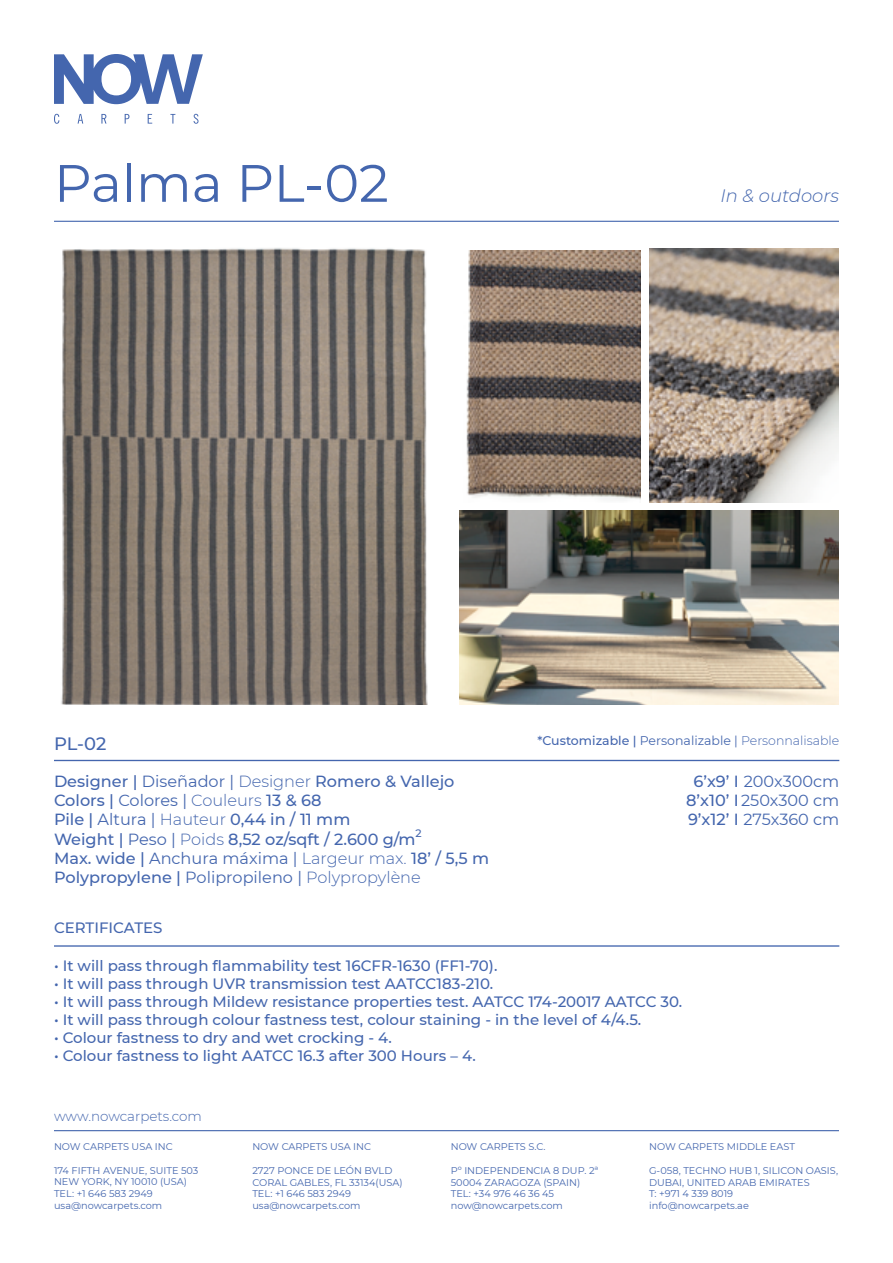
<style>
.page{position:relative;width:893px;height:1263px;background:#fff}
.page>*{position:absolute;margin:0;border:0;box-sizing:border-box;transform-origin:0 0}
.t1{font:52.5px "Montserrat";color:#4466ae}
.t2{font:italic 300 18px "Montserrat";color:#4466ae}
.t3{font:500 17.85px "Montserrat";color:#4466ae}
.t4{font:500 16.2px/19.4px "Montserrat";color:#4466ae}
.t5{font:16.2px/19.4px "Montserrat";color:#4466ae;text-align:center}
.t6{font:500 15px "Montserrat";color:#4466ae}
.t7{font:300 13.5px "Montserrat";color:#4466ae}
.t8{font:12.6px "Montserrat";color:#4466ae}
.t9{font:9.75px/11.7px "Montserrat";color:#4466ae}
.s1{font-weight:400}
.s2{font-weight:300}
.s3{font-weight:500}
</style>
<div class="page">
<svg style="left:54px;top:114px;width:5px;height:10px"></svg>
<svg style="left:78px;top:114px;width:5px;height:10px"></svg>
<svg style="left:101px;top:114px;width:5px;height:10px"></svg>
<svg style="left:125px;top:114px;width:4px;height:10px"></svg>
<svg style="left:148px;top:114px;width:4px;height:10px"></svg>
<svg style="left:170px;top:114px;width:5px;height:10px"></svg>
<svg style="left:194px;top:114px;width:4px;height:10px"></svg>
<svg style="left:54px;top:54px;width:149px;height:50px"></svg>
<hr style="left:54px;top:1130px;width:785px;height:1px;background:#4466ae">
<hr style="left:54px;top:221px;width:785px;height:1px;background:#4466ae">
<img style="left:61px;top:248px;width:367px;height:457px">
<img style="left:466px;top:251px;width:175px;height:249px">
<img style="left:649px;top:248px;width:190px;height:254px">
<hr style="left:54px;top:760px;width:785px;height:1px;background:#4466ae">
<img style="left:459px;top:511px;width:380px;height:194px">
<hr style="left:54px;top:945px;width:785px;height:2px;background:#4466ae">
<h1 class="t1" style="left:54px;top:147px;width:336px">Palma PL-02</h1>
<h2 class="t2" style="left:720px;top:183px;width:120px">In &amp; outdoors</h2>
<h3 class="t3" style="left:54px;top:731px;width:54px">PL-02</h3>
<p class="t4" style="left:54px;top:770px;width:437px">Designer | <span class="s1">Diseñador |</span> <span class="s2">Designer</span> Romero &amp; Vallejo Colors | <span class="s1">Colores |</span> <span class="s2">Couleurs</span> 13 &amp; 68<br>Pile | <span class="s1">Altura |</span> <span class="s2">Hauteur</span> 0,44 in / 11 mm<br>Weight | <span class="s1">Peso |</span> <span class="s2">Poids</span> 8,52 oz/sqft / 2.600 g/m<sup>2<br></sup>Max. wide | <span class="s1">Anchura máxima |</span> <span class="s2">Largeur max.</span> 18’ / 5,5 m Polypropylene | <span class="s1">Polipropileno |</span> <span class="s2">Polypropylène</span></p>
<h3 class="t6" style="left:54px;top:917px;width:110px">CERTIFICATES</h3>
<p class="t8" style="left:537px;top:732px;width:303px"><span class="s3">*Customizable |</span> Personalizable | <span class="s2">Personnalisable</span></p>
<h3 class="t5" style="left:686px;top:770px;width:155px"><span class="s3">6’x9’ I</span> 200x300cm<br><span class="s3">8’x10’ I</span>250x300 cm<br><span class="s3">9’x12’ I</span> 275x360 cm</h3>
<h3 class="t6" style="left:54px;top:955px;width:445px">• It will pass through flammability test 16CFR-1630 (FF1-70).</h3>
<h3 class="t6" style="left:54px;top:973px;width:441px">• It will pass through UVR transmission test AATCC183-210.</h3>
<h3 class="t6" style="left:54px;top:991px;width:630px">• It will pass through Mildew resistance properties test. AATCC 174-20017 AATCC 30.</h3>
<h3 class="t6" style="left:54px;top:1009px;width:589px">• It will pass through colour fastness test, colour staining - in the level of 4/4.5.</h3>
<h3 class="t6" style="left:54px;top:1027px;width:339px">• Colour fastness to dry and wet crocking - 4.</h3>
<h3 class="t6" style="left:54px;top:1045px;width:423px">• Colour fastness to light AATCC 16.3 after 300 Hours – 4.</h3>
<h3 class="t7" style="left:54px;top:1106px;width:149px">www.nowcarpets.com</h3>
<p class="t9" style="left:54px;top:1140px;width:120px">NOW CARPETS USA INC</p>
<p class="t9" style="left:54px;top:1164px;width:146px">174 FIFTH AVENUE, SUITE 503<br>NEW YORK, NY 10010 (USA)<br>TEL: +1 646 583 2949 usa@nowcarpets.com</p>
<p class="t9" style="left:252px;top:1141px;width:120px">NOW CARPETS USA INC</p>
<p class="t9" style="left:252px;top:1164px;width:152px">2727 PONCE DE LEÓN BVLD<br>CORAL GABLES, FL 33134(USA)<br>TEL: +1 646 583 2949 usa@nowcarpets.com</p>
<p class="t9" style="left:451px;top:1141px;width:96px">NOW CARPETS S.C.</p>
<p class="t9" style="left:451px;top:1164px;width:149px">Pº INDEPENDENCIA 8 DUP. 2ª<br>50004 ZARAGOZA (SPAIN)<br>TEL: +34 976 46 36 45 now@nowcarpets.com</p>
<p class="t9" style="left:649px;top:1141px;width:147px">NOW CARPETS MIDDLE EAST</p>
<p class="t9" style="left:649px;top:1164px;width:191px">G-058, TECHNO HUB 1, SILICON OASIS,<br>DUBAI, UNITED ARAB EMIRATES<br>T: +971 4 339 8019<br>info@nowcarpets.ae</p>
</div>
